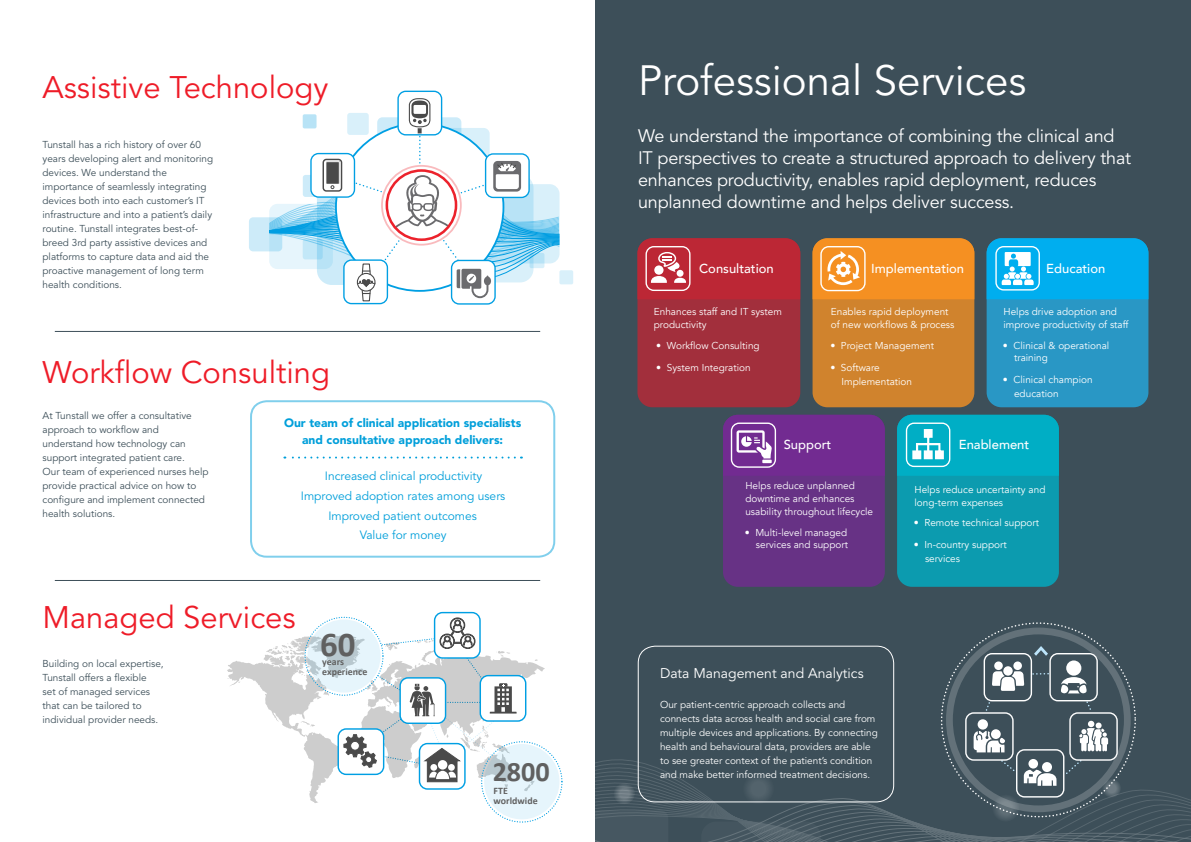
<style>
.page{position:relative;width:1191px;height:842px;background:#fff}
.page>*{position:absolute;margin:0;border:0;box-sizing:border-box;transform-origin:0 0}
.t1{font:42px "Avenir LT Std";color:#fff}
.t2{font:700 34.9px "Calibri";color:#606060}
.t3{font:31px "Avenir LT Std";color:#ee1c28}
.t4{font:700 28.1px "Calibri";color:#606060}
.t5{font:18px/22px "Avenir LT Std";letter-spacing:-.01em;color:#fff}
.t6{font:14px "Avenir LT Std";color:#fff}
.t7{font:500 13px "Avenir";color:#fff}
.t8{font:12px "Avenir LT Std";color:#009fda}
.t9{font:900 12px/16.8px "Avenir LT Std";color:#009fda;text-align:center}
.t10{font:10px/14px "Avenir LT Std";color:#3d4f59}
.t11{font:10px/13px "Avenir";color:#fff}
.t12{font:10px/14px "Avenir LT Std";color:#fff}
.t13{font:700 9.9px/9.9px "Calibri";color:#606060}
</style>
<div class="page">
<div style="left:595px;top:0;width:596px;height:842px;background:#3d4f59"></div>
<div style="left:559px;top:270px;width:14px;height:14px;background:#d9f0fa;border-radius:2px"></div>
<div style="left:249px;top:217px;width:33px;height:34px;background:#cdebf9;border-radius:4px"></div>
<div style="left:343px;top:259px;width:45px;height:45px;border:1px solid #009fe3;border-radius:8px"></div>
<div style="left:451px;top:260px;width:45px;height:45px;border:1px solid #009fe3;border-radius:8px"></div>
<div style="left:397px;top:91px;width:45px;height:44px;border:1px solid #009fe3;border-radius:8px"></div>
<svg style="left:269px;top:97px;width:290px;height:205px"></svg>
<div style="left:385px;top:169px;width:72px;height:72px;border:3px solid #ec222c;border-radius:50%"></div>
<svg style="left:595px;top:646px;width:596px;height:196px"></svg>
<div style="left:484px;top:744px;width:75px;height:75px;background:#e6f5fc;border-radius:50%"></div>
<div style="left:434px;top:612px;width:47px;height:47px;border:1px solid #009fe3;border-radius:8px"></div>
<svg style="left:227px;top:617px;width:318px;height:186px"></svg>
<div style="left:637px;top:238px;width:163px;height:169px;background:#a22f3c;border-radius:15px"></div>
<div style="left:812px;top:238px;width:162px;height:169px;background:#d0832d;border-radius:15px"></div>
<div style="left:986px;top:238px;width:162px;height:169px;background:#2997c5;border-radius:15px"></div>
<svg style="left:812px;top:238px;width:162px;height:61px;background:#f29530"></svg>
<svg style="left:986px;top:238px;width:162px;height:61px;background:#16b3ed"></svg>
<svg style="left:637px;top:238px;width:163px;height:61px;background:#be3542"></svg>
<div style="left:723px;top:415px;width:161px;height:172px;background:#673285;border-radius:15px"></div>
<div style="left:897px;top:415px;width:162px;height:172px;background:#0c9baf;border-radius:15px"></div>
<svg style="left:723px;top:415px;width:161px;height:60px"></svg>
<svg style="left:897px;top:415px;width:162px;height:61px;background:#10b2c7"></svg>
<div style="left:638px;top:646px;width:256px;height:156px;border:1px solid #fff;border-radius:17px"></div>
<div style="left:250px;top:400px;width:305px;height:158px;border:2px solid #009fda;border-radius:16px"></div>
<hr style="left:55px;top:580px;width:485px;height:1px;background:#3d4f59">
<div style="left:249px;top:287px;width:67px;height:51px;background:#fff"></div>
<hr style="left:55px;top:331px;width:485px;height:1px;background:#3d4f59">
<svg style="left:284px;top:457px;width:231px;height:2px"></svg>
<p class="t3" style="left:43px;top:69px;width:287px">Assistive Technology</p>
<p class="t10" style="left:43px;top:138px;width:172px">Tunstall has a rich history of over 60 years developing alert and monitoring devices. We understand the importance of seamlessly integrating devices both into each customer’s IT infrastructure and into a patient’s daily routine. Tunstall integrates best-of&shy;breed 3rd party assistive devices and platforms to capture data and aid the proactive management of long term health conditions.</p>
<p class="t3" style="left:43px;top:354px;width:289px">Workflow Consulting</p>
<p class="t10" style="left:43px;top:409px;width:168px">At Tunstall we offer a consultative approach to workflow and understand how technology can support integrated patient care.<br>Our team of experienced nurses help provide practical advice on how to configure and implement connected health solutions.</p>
<p class="t9" style="left:284px;top:415px;width:239px">Our team of clinical application specialists and consultative approach delivers:</p>
<p class="t8" style="left:325px;top:469px;width:159px">Increased clinical productivity</p>
<p class="t8" style="left:328px;top:509px;width:150px">Improved patient outcomes</p>
<p class="t8" style="left:360px;top:528px;width:88px">Value for money</p>
<p class="t8" style="left:301px;top:488px;width:206px">Improved adoption rates among users</p>
<p class="t3" style="left:43px;top:599px;width:255px">Managed Services</p>
<p class="t10" style="left:43px;top:657px;width:123px">Building on local expertise,<br>Tunstall offers a flexible<br>set of managed services that can be tailored to individual provider needs.</p>
<p class="t2" style="left:320px;top:623px;width:37px">60</p>
<p class="t13" style="left:322px;top:657px;width:47px">years experience</p>
<p class="t4" style="left:493px;top:754px;width:59px">2800</p>
<p class="t13" style="left:493px;top:785px;width:46px">FTE worldwide</p>
<p class="t1" style="left:638px;top:56px;width:390px">Professional Services</p>
<p class="t5" style="left:638px;top:126px;width:494px">We understand the importance of combining the clinical and IT perspectives to create a structured approach to delivery that enhances productivity, enables rapid deployment, reduces unplanned downtime and helps deliver success.</p>
<p class="t7" style="left:699px;top:257px;width:76px">Consultation</p>
<p class="t7" style="left:871px;top:257px;width:94px">Implementation</p>
<p class="t7" style="left:1046px;top:257px;width:61px">Education</p>
<p class="t11" style="left:654px;top:306px;width:130px">Enhances staff and IT system productivity</p>
<p class="t11" style="left:831px;top:306px;width:125px">Enables rapid deployment of new workflows &amp; process</p>
<p class="t11" style="left:1003px;top:306px;width:126px">Helps drive adoption and improve productivity of staff</p>
<p class="t11" style="left:656px;top:339px;width:105px">• Workflow Consulting</p>
<p class="t11" style="left:656px;top:361px;width:96px">• System Integration</p>
<p class="t11" style="left:830px;top:339px;width:105px">• Project Management</p>
<p class="t11" style="left:841px;top:361px;width:72px;line-height:14px;text-indent:-11px">• Software<br>Implementation</p>
<p class="t11" style="left:1014px;top:340px;width:97px;line-height:12px;text-indent:-11px">• Clinical &amp; operational training</p>
<p class="t11" style="left:1014px;top:373px;width:80px;line-height:14px;text-indent:-11px">• Clinical champion education</p>
<p class="t7" style="left:783px;top:433px;width:49px">Support</p>
<p class="t7" style="left:958px;top:433px;width:72px">Enablement</p>
<p class="t11" style="left:745px;top:479px;width:129px">Helps reduce unplanned downtime and enhances usability throughout lifecycle</p>
<p class="t11" style="left:745px;top:526px;width:105px;line-height:12px;text-align:right">• Multi-level managed services and support</p>
<p class="t11" style="left:914px;top:483px;width:132px">Helps reduce uncertainty and long-term expenses</p>
<p class="t11" style="left:914px;top:516px;width:127px">• Remote technical support</p>
<p class="t11" style="left:925px;top:537px;width:83px;line-height:14px;text-indent:-11px">• In-country support services</p>
<p class="t6" style="left:660px;top:665px;width:205px">Data Management and Analytics</p>
<p class="t12" style="left:660px;top:698px;width:219px">Our patient-centric approach collects and connects data across health and social care from multiple devices and applications. By connecting health and behavioural data, providers are able to see greater context of the patient’s condition and make better informed treatment decisions.</p>
</div>
